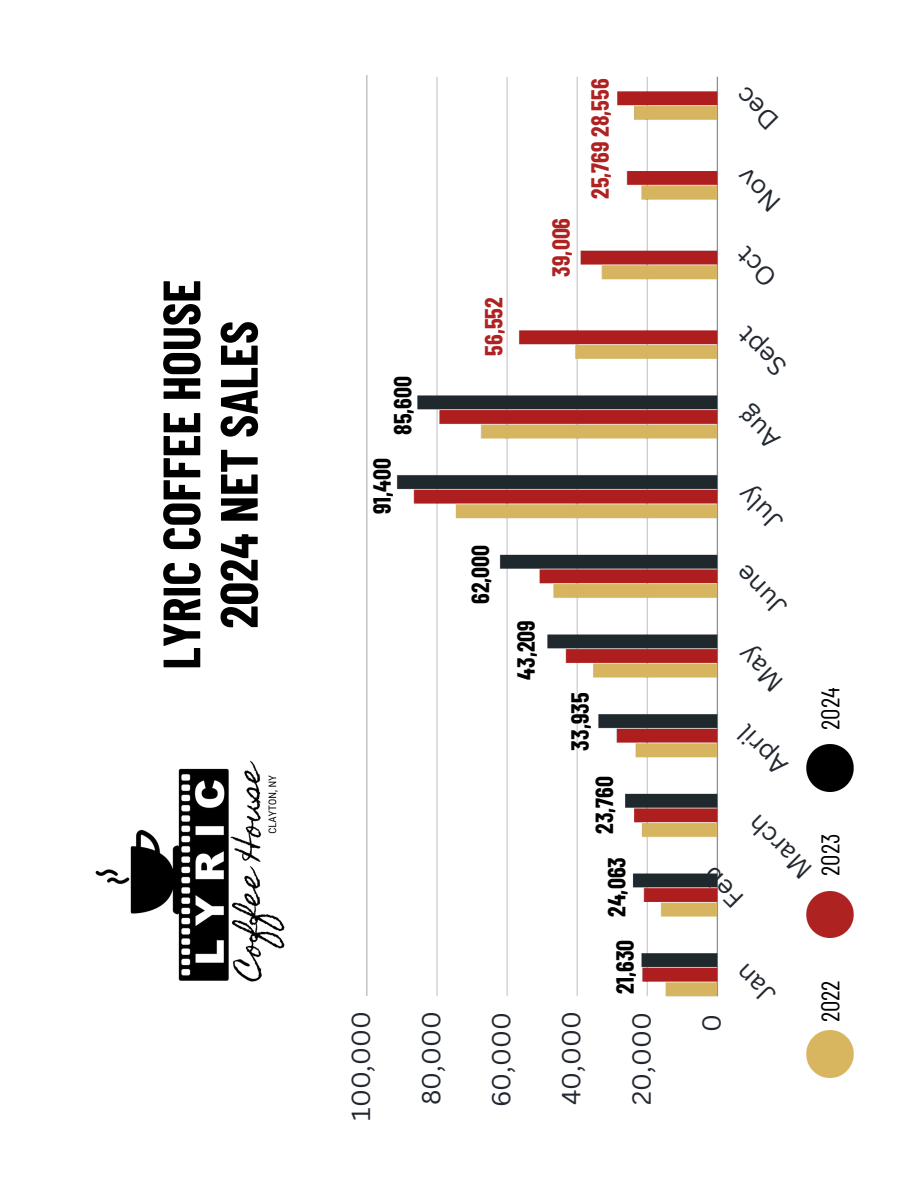
<style>
.page{position:relative;width:918px;height:1188px;background:#fff}
.page>*{position:absolute;margin:0;border:0;box-sizing:border-box;transform-origin:0 0}
.t1{font:700 52.5px/57.4px "Barlow Condensed";color:#000;text-align:center}
.t2{font:25.5px "Canva Sans";color:#222831}
.t3{font:25.5px "Barlow Condensed";color:#000}
.t4{font:700 24.15px "Barlow Condensed";color:#000}
.t5{font:700 24.15px "Barlow Condensed";color:#af2222}
</style>
<div class="page">
<img style="left:366px;top:76px;width:2px;height:920px">
<img style="left:396px;top:76px;width:322px;height:921px">
<img style="left:95px;top:760px;width:190px;height:222px">
<img style="left:807px;top:1031px;width:46px;height:46px">
<img style="left:807px;top:891px;width:46px;height:47px">
<img style="left:807px;top:745px;width:46px;height:46px">
<svg style="left:701px;top:866px;width:17px;height:42px"></svg>
<p class="t1" style="left:151px;top:670px;width:391px;rotate:-90deg">LYRIC COFFEE HOUSE<br>2024 NET SALES</p>
<p class="t4" style="left:387px;top:435px;width:60px;rotate:-90deg">85,600</p>
<p class="t4" style="left:367px;top:514px;width:58px;rotate:-90deg">91,400</p>
<p class="t5" style="left:478px;top:356px;width:60px;rotate:-90deg">56,552</p>
<p class="t5" style="left:546px;top:277px;width:60px;rotate:-90deg">39,006</p>
<p class="t5" style="left:585px;top:199px;width:122px;rotate:-90deg">25,769 28,556</p>
<p class="t4" style="left:465px;top:604px;width:61px;rotate:-90deg">62,000</p>
<p class="t4" style="left:511px;top:680px;width:61px;rotate:-90deg">43,209</p>
<p class="t4" style="left:565px;top:751px;width:59px;rotate:-90deg">33,935</p>
<p class="t4" style="left:589px;top:834px;width:59px;rotate:-90deg">23,760</p>
<p class="t4" style="left:601px;top:917px;width:61px;rotate:-90deg">24,063</p>
<p class="t4" style="left:610px;top:994px;width:56px;rotate:-90deg">21,630</p>
<h2 class="t2" style="left:343px;top:1121px;width:111px;rotate:-90deg">100,000</h2>
<h2 class="t2" style="left:413px;top:1105px;width:95px;rotate:-90deg">80,000</h2>
<p class="t2" style="left:483px;top:1107px;width:96px;rotate:-90deg">60,000</p>
<p class="t2" style="left:553px;top:1105px;width:95px;rotate:-90deg">40,000</p>
<p class="t2" style="left:623px;top:1105px;width:94px;rotate:-90deg">20,000</p>
<h2 class="t2" style="left:694px;top:1032px;width:19px;rotate:-90deg">0</h2>
<h2 class="t2" style="left:769px;top:385px;width:59px;rotate:-135deg">Sept</h2>
<h2 class="t2" style="left:766px;top:540px;width:53px;rotate:-135deg">July</h2>
<p class="t2" style="left:770px;top:625px;width:62px;rotate:-135deg">June</p>
<h2 class="t2" style="left:770px;top:784px;width:60px;rotate:-135deg">April</h2>
<p class="t3" style="left:814px;top:730px;width:44px;rotate:-90deg">2024</p>
<p class="t2" style="left:794px;top:887px;width:79px;rotate:-135deg">March</p>
<p class="t3" style="left:814px;top:876px;width:44px;rotate:-90deg">2023</p>
<p class="t3" style="left:814px;top:1022px;width:44px;rotate:-90deg">2022</p>
</div>
